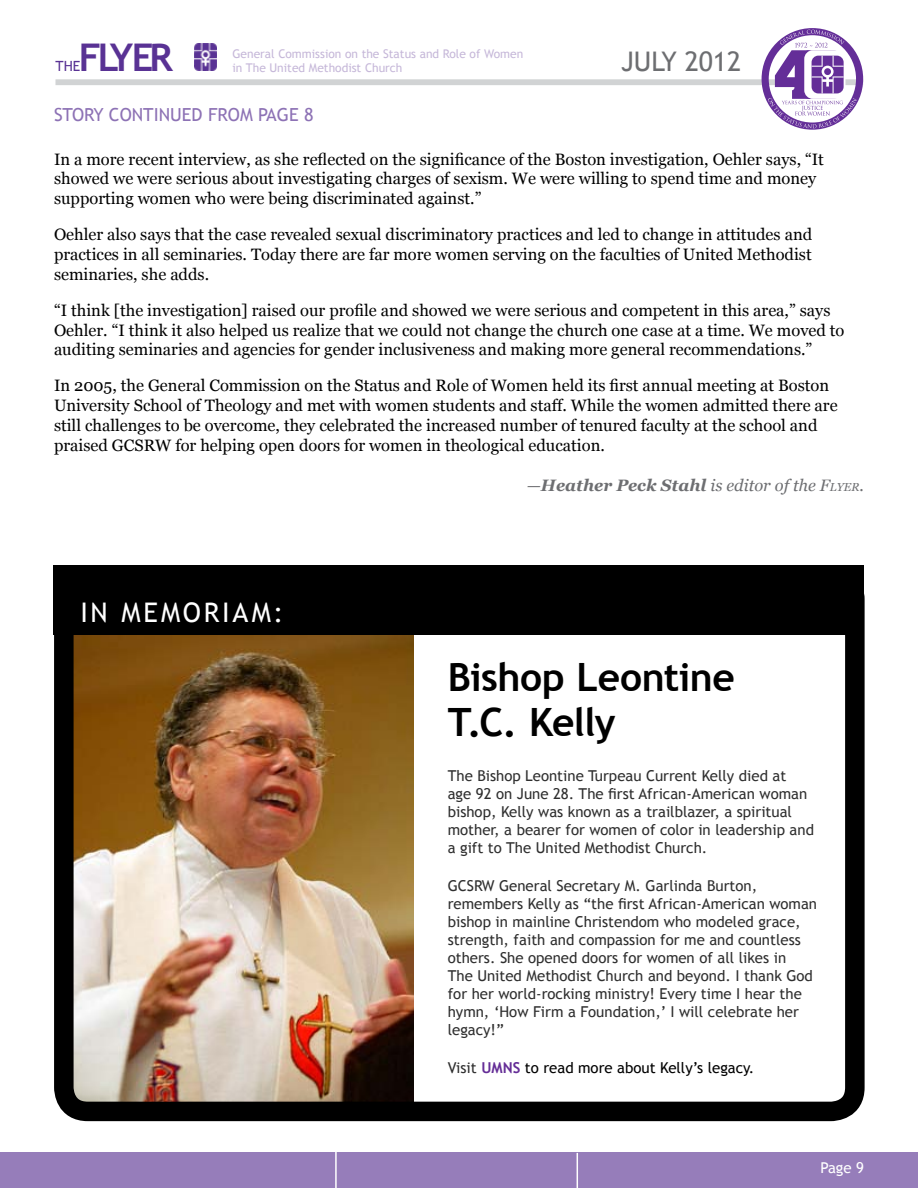
<style>
.page{position:relative;width:918px;height:1188px;background:#fff}
.page>*{position:absolute;margin:0;border:0;box-sizing:border-box;transform-origin:0 0}
.t1{font:700 39px/45px "Trebuchet MS";letter-spacing:-.01em;color:#000}
.t2{font:700 38.1px "Trebuchet MS";letter-spacing:-.09em;color:#593294}
.t3{font:27px "Trebuchet MS";letter-spacing:.11em;color:#fff}
.t4{font:27px "Trebuchet MS";color:#6d6e71}
.t5{font:18px "Trebuchet MS";color:#8d72b5}
.t6{font:16.5px/19.8px "Georgia";color:#000}
.t7{font:italic 700 16.5px "Georgia";color:#6d6e71}
.t8{font:15px/18px "Trebuchet MS";color:#2f2f2f}
.t9{font:15px "Trebuchet MS";color:#000}
.t10{font:15px "Trebuchet MS";color:#fff}
.t11{font:14.1px "Trebuchet MS";color:#593294}
.t12{font:12px/14.4px "Trebuchet MS";color:#c6b8d9}
.s1{font-weight:400}
.s2{font-weight:400;font-size:11.55px}
.s3{color:#2f2f2f}
.s4{font-weight:700;color:#652e97}
</style>
<div class="page">
<img style="left:194px;top:43px;width:23px;height:27px">
<div style="left:56px;top:79px;width:807px;height:6px;background:#d1d3d4"></div>
<div style="left:0;top:1153px;width:918px;height:35px;background:#967dba"></div>
<svg style="left:762px;top:28px;width:101px;height:102px"></svg>
<hr style="left:335px;top:1151px;width:2px;height:37px;background:#fff">
<hr style="left:577px;top:1153px;width:1px;height:35px;background:#fff">
<img style="left:75px;top:635px;width:338px;height:465px">
<div style="left:54px;top:566px;width:811px;height:555px;border:20px solid #000;border-radius:24px"></div>
<div style="left:53px;top:566px;width:811px;height:69px;background:#000"></div>
<h2 class="t2" style="left:79px;top:34px;width:96px">Flyer</h2>
<p class="t12" style="left:232px;top:46px;width:292px">General Commission on the Status and Role of Women in The United Methodist Church</p>
<h3 class="t4" style="left:621px;top:46px;width:122px">JULY 2012</h3>
<p class="t11" style="left:56px;top:58px;width:26px">the</p>
<p class="t5" style="left:54px;top:104px;width:261px">Story Continued From PAGE 8</p>
<p class="t6" style="left:54px;top:149px;width:772px">In a more recent interview, as she reflected on the significance of the Boston investigation, Oehler says, “It showed we were serious about investigating charges of sexism. We were willing to spend time and money supporting women who were being discriminated against.”</p>
<p class="t6" style="left:54px;top:225px;width:760px;text-align:justify">Oehler also says that the case revealed sexual discriminatory practices and led to change in attitudes and practices in all seminaries. Today there are far more women serving on the faculties of United Methodist seminaries, she adds.</p>
<p class="t6" style="left:54px;top:300px;width:792px">“I think [the investigation] raised our profile and showed we were serious and competent in this area,” says<br>Oehler. “I think it also helped us realize that we could not change the church one case at a time. We moved to auditing seminaries and agencies for gender inclusiveness and making more general recommendations.”</p>
<p class="t6" style="left:54px;top:376px;width:785px">In 2005, the General Commission on the Status and Role of Women held its first annual meeting at Boston University School of Theology and met with women students and staff. While the women admitted there are still challenges to be overcome, they celebrated the increased number of tenured faculty at the school and praised GCSRW for helping open doors for women in theological education.</p>
<p class="t7" style="left:527px;top:474px;width:339px"><span class="s1">—</span>Heather Peck Stahl <span class="s1">is editor of the</span> <span class="s1">F</span><span class="s2">lyer</span><span class="s1">.</span></p>
<h3 class="t3" style="left:80px;top:596px;width:204px">In MemorIAm:</h3>
<h1 class="t1" style="left:448px;top:655px;width:289px">Bishop Leontine<br>T.C. Kelly</h1>
<p class="t8" style="left:448px;top:767px;width:368px">The Bishop Leontine Turpeau Current Kelly died at<br>age 92 on June 28. The first African-American woman bishop, Kelly was known as a trailblazer, a spiritual mother, a bearer for women of color in leadership and a gift to The United Methodist Church.</p>
<p class="t8" style="left:448px;top:877px;width:371px">GCSRW General Secretary M. Garlinda Burton, remembers Kelly as “the first African-American woman bishop in mainline Christendom who modeled grace, strength, faith and compassion for me and countless others. She opened doors for women of all likes in<br>The United Methodist Church and beyond. I thank God for her world-rocking ministry! Every time I hear the hymn, ‘How Firm a Foundation,’ I will celebrate her legacy!”</p>
<p class="t9" style="left:448px;top:1059px;width:308px"><span class="s3">Visit</span> <span class="s4">UMNS</span> to read more about Kelly’s legacy.</p>
<p class="t10" style="left:820px;top:1159px;width:45px">Page 9</p>
</div>
